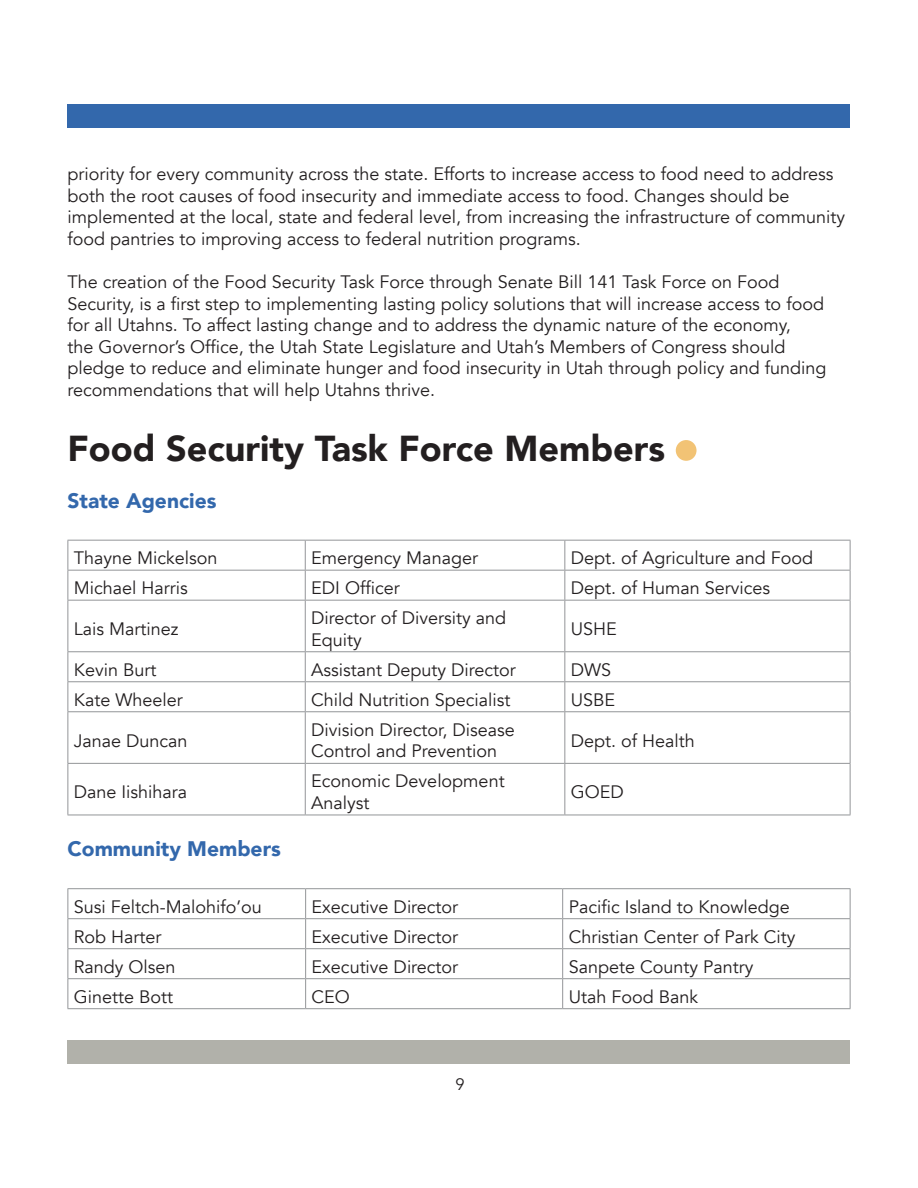
<style>
.page{position:relative;width:918px;height:1188px;background:#fff}
.page>*{position:absolute;margin:0;border:0;box-sizing:border-box;transform-origin:0 0}
.t1{font:900 36px "Avenir";color:#231f20}
.t2{font:900 21px "Avenir";color:#3368ac}
.t3{font:18px/21.6px "Avenir";color:#231f20}
.t4{font:16.5px "Avenir";color:#231f20}
</style>
<div class="page">
<div style="left:68px;top:104px;width:782px;height:23px;background:#3368ac"></div>
<div style="left:68px;top:1040px;width:782px;height:24px;background:#b1b1aa"></div>
<div style="left:676px;top:440px;width:21px;height:21px;background:#f2c375;border-radius:50%"></div>
<hr style="left:68px;top:540px;width:237px;height:1px;background:#939598">
<hr style="left:305px;top:540px;width:260px;height:1px;background:#939598">
<hr style="left:565px;top:540px;width:285px;height:1px;background:#939598">
<hr style="left:68px;top:570px;width:237px;height:1px;background:#939598">
<svg style="left:68px;top:541px;width:1px;height:59px"></svg>
<hr style="left:305px;top:570px;width:260px;height:1px;background:#939598">
<svg style="left:305px;top:541px;width:1px;height:59px"></svg>
<hr style="left:565px;top:570px;width:285px;height:1px;background:#939598">
<svg style="left:564px;top:541px;width:1px;height:59px"></svg>
<svg style="left:850px;top:541px;width:1px;height:59px"></svg>
<hr style="left:68px;top:600px;width:237px;height:1px;background:#939598">
<hr style="left:68px;top:601px;width:1px;height:50px;background:#939598">
<hr style="left:305px;top:600px;width:260px;height:1px;background:#939598">
<hr style="left:305px;top:601px;width:1px;height:50px;background:#939598">
<hr style="left:565px;top:600px;width:285px;height:1px;background:#939598">
<hr style="left:564px;top:601px;width:1px;height:50px;background:#939598">
<hr style="left:850px;top:601px;width:1px;height:50px;background:#939598">
<hr style="left:68px;top:651px;width:237px;height:1px;background:#939598">
<hr style="left:305px;top:651px;width:260px;height:1px;background:#939598">
<hr style="left:565px;top:651px;width:285px;height:1px;background:#939598">
<hr style="left:68px;top:681px;width:237px;height:1px;background:#939598">
<svg style="left:68px;top:652px;width:1px;height:59px"></svg>
<hr style="left:305px;top:681px;width:260px;height:1px;background:#939598">
<svg style="left:305px;top:652px;width:1px;height:59px"></svg>
<hr style="left:565px;top:681px;width:285px;height:1px;background:#939598">
<svg style="left:564px;top:652px;width:1px;height:59px"></svg>
<svg style="left:850px;top:652px;width:1px;height:59px"></svg>
<hr style="left:68px;top:711px;width:237px;height:1px;background:#939598">
<hr style="left:68px;top:712px;width:1px;height:51px;background:#939598">
<hr style="left:305px;top:711px;width:260px;height:1px;background:#939598">
<hr style="left:305px;top:712px;width:1px;height:51px;background:#939598">
<hr style="left:565px;top:711px;width:285px;height:1px;background:#939598">
<hr style="left:564px;top:712px;width:1px;height:51px;background:#939598">
<hr style="left:850px;top:712px;width:1px;height:51px;background:#939598">
<hr style="left:68px;top:763px;width:237px;height:1px;background:#939598">
<hr style="left:68px;top:764px;width:1px;height:51px;background:#939598">
<hr style="left:305px;top:763px;width:260px;height:1px;background:#939598">
<hr style="left:305px;top:764px;width:1px;height:51px;background:#939598">
<hr style="left:565px;top:763px;width:285px;height:1px;background:#939598">
<hr style="left:564px;top:764px;width:1px;height:51px;background:#939598">
<hr style="left:850px;top:764px;width:1px;height:51px;background:#939598">
<hr style="left:68px;top:815px;width:237px;height:1px;background:#939598">
<hr style="left:305px;top:815px;width:260px;height:1px;background:#939598">
<hr style="left:565px;top:815px;width:285px;height:1px;background:#939598">
<hr style="left:68px;top:888px;width:238px;height:1px;background:#939598">
<hr style="left:306px;top:888px;width:257px;height:1px;background:#939598">
<hr style="left:563px;top:888px;width:287px;height:1px;background:#939598">
<hr style="left:68px;top:918px;width:238px;height:1px;background:#939598">
<hr style="left:306px;top:918px;width:257px;height:1px;background:#939598">
<hr style="left:563px;top:918px;width:287px;height:1px;background:#939598">
<hr style="left:68px;top:948px;width:238px;height:1px;background:#939598">
<hr style="left:306px;top:948px;width:257px;height:1px;background:#939598">
<hr style="left:563px;top:948px;width:287px;height:1px;background:#939598">
<hr style="left:68px;top:978px;width:238px;height:1px;background:#939598">
<svg style="left:68px;top:889px;width:1px;height:119px"></svg>
<hr style="left:306px;top:978px;width:257px;height:1px;background:#939598">
<svg style="left:305px;top:889px;width:1px;height:119px"></svg>
<hr style="left:563px;top:978px;width:287px;height:1px;background:#939598">
<svg style="left:562px;top:889px;width:1px;height:119px"></svg>
<svg style="left:850px;top:889px;width:1px;height:119px"></svg>
<hr style="left:68px;top:1008px;width:238px;height:1px;background:#939598">
<hr style="left:306px;top:1008px;width:257px;height:1px;background:#939598">
<hr style="left:563px;top:1008px;width:287px;height:1px;background:#939598">
<p class="t3" style="left:68px;top:163px;width:779px">priority for every community across the state. Efforts to increase access to food need to address both the root causes of food insecurity and immediate access to food. Changes should be implemented at the local, state and federal level, from increasing the infrastructure of community food pantries to improving access to federal nutrition programs.</p>
<p class="t3" style="left:68px;top:271px;width:761px">The creation of the Food Security Task Force through Senate Bill 141 Task Force on Food Security, is a first step to implementing lasting policy solutions that will increase access to food for all Utahns. To affect lasting change and to address the dynamic nature of the economy,<br>the Governor’s Office, the Utah State Legislature and Utah’s Members of Congress should pledge to reduce and eliminate hunger and food insecurity in Utah through policy and funding recommendations that will help Utahns thrive.</p>
<p class="t1" style="left:68px;top:417px;width:599px">Food Security Task Force Members</p>
<p class="t2" style="left:68px;top:482px;width:150px">State Agencies</p>
<p class="t3" style="left:74px;top:547px;width:145px">Thayne Mickelson</p>
<p class="t3" style="left:311px;top:547px;width:168px">Emergency Manager</p>
<p class="t3" style="left:571px;top:547px;width:244px">Dept. of Agriculture and Food</p>
<p class="t3" style="left:74px;top:577px;width:115px">Michael Harris</p>
<p class="t3" style="left:311px;top:577px;width:90px">EDI Officer</p>
<p class="t3" style="left:571px;top:577px;width:201px">Dept. of Human Services</p>
<p class="t3" style="left:74px;top:618px;width:106px">Lais Martinez</p>
<p class="t3" style="left:311px;top:607px;width:196px">Director of Diversity and<br>Equity</p>
<p class="t3" style="left:571px;top:618px;width:48px">USHE</p>
<p class="t3" style="left:74px;top:659px;width:84px">Kevin Burt</p>
<p class="t3" style="left:311px;top:659px;width:206px">Assistant Deputy Director</p>
<p class="t3" style="left:571px;top:659px;width:42px">DWS</p>
<p class="t3" style="left:74px;top:689px;width:110px">Kate Wheeler</p>
<p class="t3" style="left:311px;top:689px;width:201px">Child Nutrition Specialist</p>
<p class="t3" style="left:571px;top:689px;width:46px">USBE</p>
<p class="t3" style="left:74px;top:730px;width:115px">Janae Duncan</p>
<p class="t3" style="left:311px;top:719px;width:205px">Division Director, Disease<br>Control and Prevention</p>
<p class="t3" style="left:571px;top:730px;width:125px">Dept. of Health</p>
<p class="t3" style="left:74px;top:781px;width:115px">Dane Iishihara</p>
<p class="t3" style="left:311px;top:771px;width:195px">Economic Development<br>Analyst</p>
<p class="t3" style="left:571px;top:781px;width:55px">GOED</p>
<p class="t2" style="left:68px;top:831px;width:215px">Community Members</p>
<p class="t3" style="left:74px;top:896px;width:190px">Susi Feltch-Malohifo’ou</p>
<p class="t3" style="left:312px;top:896px;width:148px">Executive Director</p>
<p class="t3" style="left:569px;top:896px;width:223px">Pacific Island to Knowledge</p>
<p class="t3" style="left:74px;top:926px;width:89px">Rob Harter</p>
<p class="t3" style="left:312px;top:926px;width:148px">Executive Director</p>
<p class="t3" style="left:569px;top:926px;width:228px">Christian Center of Park City</p>
<p class="t3" style="left:74px;top:956px;width:103px">Randy Olsen</p>
<p class="t3" style="left:312px;top:956px;width:148px">Executive Director</p>
<p class="t3" style="left:569px;top:956px;width:186px">Sanpete County Pantry</p>
<p class="t3" style="left:74px;top:986px;width:101px">Ginette Bott</p>
<p class="t3" style="left:312px;top:986px;width:40px">CEO</p>
<p class="t3" style="left:569px;top:986px;width:131px">Utah Food Bank</p>
<p class="t4" style="left:455px;top:1075px;width:11px">9</p>
</div>
